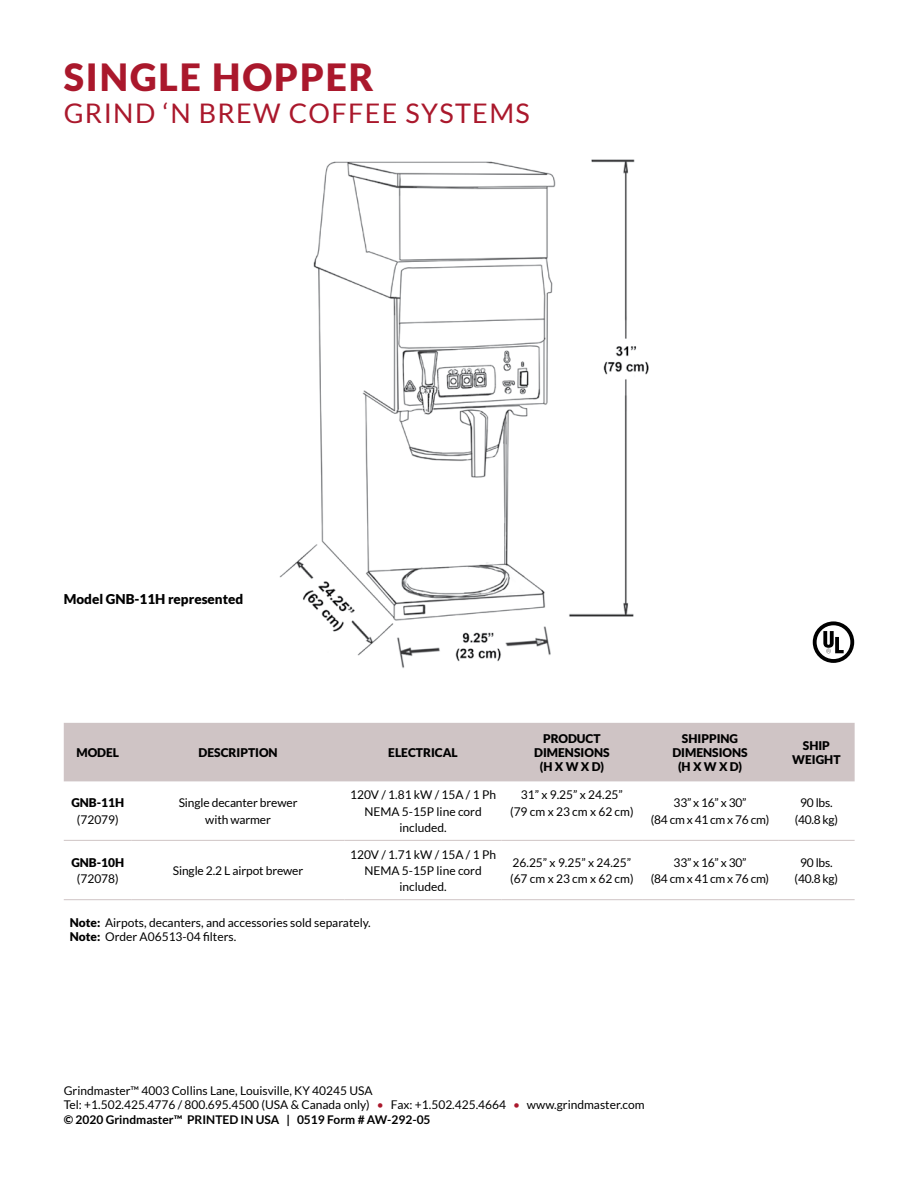
<style>
.page{position:relative;width:918px;height:1188px;background:#fff}
.page>*{position:absolute;margin:0;border:0;box-sizing:border-box;transform-origin:0 0}
.t1{font:900 37.5px "Lato";letter-spacing:.05em;color:#aa182c}
.t2{font:27px "Lato";letter-spacing:.05em;color:#aa182c}
.t3{font:900 13.5px "Lato";color:#000}
.t4{font:12px/16.2px "Lato";color:#000;text-align:center}
.t5{font:900 12px/14.4px "Lato";color:#000;text-align:center}
.t6{font:12px/16.2px "Lato";letter-spacing:-.02em;color:#000;text-align:center}
.s1{font-weight:900}
.s2{color:#aa182c}
.s3{font-weight:700}
</style>
<div class="page">
<img style="left:279px;top:159px;width:370px;height:509px">
<svg style="left:813px;top:621px;width:41px;height:42px"></svg>
<div style="left:64px;top:723px;width:791px;height:58px;background:#cfc4c5"></div>
<hr style="left:64px;top:840px;width:68px;height:1px;background:#cfc4c5">
<hr style="left:132px;top:840px;width:212px;height:1px;background:#cfc4c5">
<hr style="left:344px;top:840px;width:158px;height:1px;background:#cfc4c5">
<hr style="left:502px;top:840px;width:140px;height:1px;background:#cfc4c5">
<hr style="left:642px;top:840px;width:136px;height:1px;background:#cfc4c5">
<hr style="left:778px;top:840px;width:77px;height:1px;background:#cfc4c5">
<hr style="left:64px;top:899px;width:68px;height:1px;background:#cfc4c5">
<hr style="left:132px;top:899px;width:212px;height:1px;background:#cfc4c5">
<hr style="left:344px;top:899px;width:158px;height:1px;background:#cfc4c5">
<hr style="left:502px;top:899px;width:140px;height:1px;background:#cfc4c5">
<hr style="left:642px;top:899px;width:136px;height:1px;background:#cfc4c5">
<hr style="left:778px;top:899px;width:77px;height:1px;background:#cfc4c5">
<h1 class="t1" style="left:64px;top:55px;width:312px">SINGLE HOPPER</h1>
<h2 class="t2" style="left:64px;top:99px;width:468px">GRIND ‘N BREW COFFEE SYSTEMS</h2>
<p class="t3" style="left:64px;top:591px;width:181px">Model GNB-11H represented</p>
<p class="t5" style="left:76px;top:745px;width:44px">MODEL</p>
<p class="t5" style="left:198px;top:745px;width:81px">DESCRIPTION</p>
<p class="t5" style="left:388px;top:745px;width:71px">ELECTRICAL</p>
<p class="t5" style="left:534px;top:731px;width:77px">PRODUCT<br>DIMENSIONS (H X W X D)</p>
<p class="t5" style="left:672px;top:731px;width:77px">SHIPPING<br>DIMENSIONS (H X W X D)</p>
<p class="t5" style="left:792px;top:738px;width:50px">SHIP<br>WEIGHT</p>
<p class="t5" style="left:71px;top:796px;width:54px">GNB-11H</p>
<p class="t4" style="left:77px;top:811px;width:44px">(72079)</p>
<p class="t4" style="left:179px;top:795px;width:120px">Single decanter brewer with warmer</p>
<p class="t4" style="left:350px;top:787px;width:147px">120V / 1.81 kW / 15A / 1 Ph<br>NEMA 5-15P line cord included.</p>
<p class="t4" style="left:510px;top:787px;width:125px">31” x 9.25” x 24.25”<br>(79 cm x 23 cm x 62 cm)</p>
<p class="t6" style="left:651px;top:795px;width:120px">33” x 16” x 30”<br>(84 cm x 41 cm x 76 cm)</p>
<p class="t4" style="left:795px;top:795px;width:45px">90 lbs. (40.8 kg)</p>
<p class="t4" style="left:350px;top:846px;width:147px">120V / 1.71 kW / 15A / 1 Ph<br>NEMA 5-15P line cord included.</p>
<p class="t4" style="left:510px;top:854px;width:125px;text-align:left">26.25” x 9.25” x 24.25” (67 cm x 23 cm x 62 cm)</p>
<p class="t6" style="left:651px;top:854px;width:120px">33” x 16” x 30”<br>(84 cm x 41 cm x 76 cm)</p>
<p class="t4" style="left:795px;top:854px;width:45px">90 lbs. (40.8 kg)</p>
<p class="t4" style="left:70px;top:915px;width:303px;line-height:14.4px;text-align:left"><span class="s1">Note:</span> Airpots, decanters, and accessories sold separately.<br><span class="s1">Note:</span> Order A06513-04 filters.</p>
<p class="t5" style="left:71px;top:855px;width:54px">GNB-10H</p>
<p class="t4" style="left:77px;top:870px;width:44px">(72078)</p>
<p class="t4" style="left:173px;top:862px;width:132px">Single 2.2 L airpot brewer</p>
<p class="t4" style="left:64px;top:1083px;width:582px;line-height:14.7px;text-align:left">Grindmaster™ 4003 Collins Lane, Louisville, KY 40245 USA<br>Tel: +1.502.425.4776 / 800.695.4500 (USA &amp; Canada only) <span class="s2">•</span> Fax: +1.502.425.4664 <span class="s2">•</span> www.grindmaster.com <span class="s3">© 2020 Grindmaster™ PRINTED IN USA | 0519 Form # AW-292-05</span></p>
</div>
